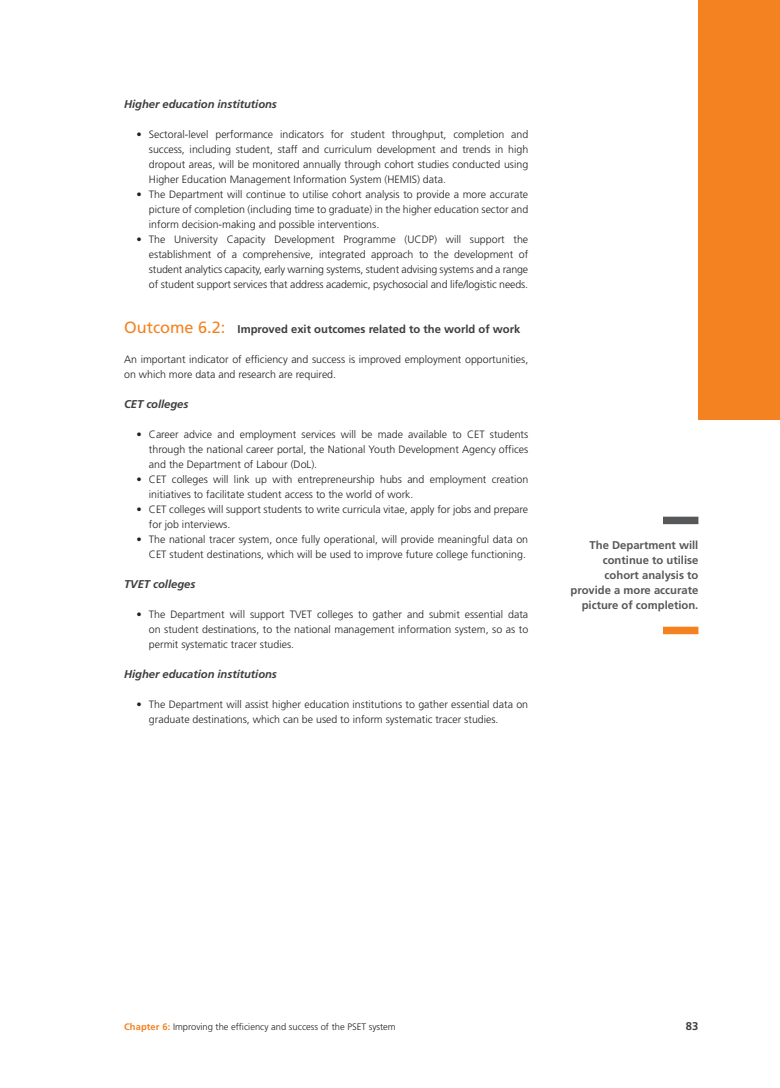
<style>
.page{position:relative;width:780px;height:1088px;background:#fff}
.page>*{position:absolute;margin:0;border:0;box-sizing:border-box;transform-origin:0 0}
.Pull_quote_RHP_CH6{font:700 11.25px/15px "Frutiger LT Std";color:#57585a;text-align:right}
.Head_B{font:italic 700 11.25px "Frutiger LT Std";letter-spacing:-.005em;color:#3e3e3f}
.Outcome_Heading{font:700 11.25px "Frutiger LT Std";color:#3e3e3f}
.Body_Copy{font:300 10.62px/15px "Frutiger LT Std";color:#231f20;text-align:justify}
.t1{font:300 9.38px "Frutiger LT Std";color:#231f20}
.s1{font-weight:400;font-size:16.25px;color:#f58220}
.s2{font-weight:700;color:#f58220}
</style>
<div class="page">
<div style="left:698px;top:0;width:82px;height:419px;background:#f58220"></div>
<div style="left:663px;top:517px;width:35px;height:7px;background:#57585a"></div>
<div style="left:663px;top:627px;width:35px;height:7px;background:#f58220"></div>
<p class="Head_B" style="left:124px;top:97px;width:154px">Higher education institutions</p>
<p class="Body_Copy" style="left:149px;top:127px;width:381px;text-indent:-12px">• Sectoral-level performance indicators for student throughput, completion and success, including student, staff and curriculum development and trends in high dropout areas, will be monitored annually through cohort studies conducted using Higher Education Management Information System (HEMIS) data.</p>
<p class="Body_Copy" style="left:149px;top:187px;width:381px;text-indent:-12px">• The Department will continue to utilise cohort analysis to provide a more accurate picture of completion (including time to graduate) in the higher education sector and inform decision-making and possible interventions.</p>
<p class="Body_Copy" style="left:149px;top:232px;width:381px;text-indent:-12px">• The University Capacity Development Programme (UCDP) will support the establishment of a comprehensive, integrated approach to the development of student analytics capacity, early warning systems, student advising systems and a range of student support services that address academic, psychosocial and life/logistic needs.</p>
<p class="Outcome_Heading" style="left:124px;top:322px;width:398px"><span class="s1">Outcome 6.2:</span> Improved exit outcomes related to the world of work</p>
<p class="Body_Copy" style="left:124px;top:352px;width:405px">An important indicator of efficiency and success is improved employment opportunities, on which more data and research are required.</p>
<p class="Head_B" style="left:124px;top:397px;width:66px">CET colleges</p>
<p class="Body_Copy" style="left:149px;top:427px;width:381px;text-indent:-12px">• Career advice and employment services will be made available to CET students through the national career portal, the National Youth Development Agency offices and the Department of Labour (DoL).</p>
<p class="Body_Copy" style="left:149px;top:472px;width:381px;text-indent:-12px">• CET colleges will link up with entrepreneurship hubs and employment creation initiatives to facilitate student access to the world of work.</p>
<p class="Body_Copy" style="left:149px;top:502px;width:381px;text-indent:-12px">• CET colleges will support students to write curricula vitae, apply for jobs and prepare for job interviews.</p>
<p class="Body_Copy" style="left:136px;top:532px;width:393px;text-align:right">• The national tracer system, once fully operational, will provide meaningful data on<br>CET student destinations, which will be used to improve future college functioning.</p>
<p class="Head_B" style="left:124px;top:577px;width:73px">TVET colleges</p>
<p class="Body_Copy" style="left:149px;top:607px;width:381px;text-indent:-12px">• The Department will support TVET colleges to gather and submit essential data on student destinations, to the national management information system, so as to permit systematic tracer studies.</p>
<p class="Head_B" style="left:124px;top:667px;width:154px">Higher education institutions</p>
<p class="Body_Copy" style="left:149px;top:697px;width:381px;text-indent:-12px">• The Department will assist higher education institutions to gather essential data on graduate destinations, which can be used to inform systematic tracer studies.</p>
<p class="Pull_quote_RHP_CH6" style="left:570px;top:538px;width:129px">The Department will continue to utilise cohort analysis to provide a more accurate picture of completion.</p>
<p class="t1" style="left:124px;top:1021px;width:273px"><span class="s2">Chapter 6:</span> Improving the efficiency and success of the PSET system</p>
<p class="Outcome_Heading" style="left:686px;top:1019px;width:14px">83</p>
</div>
